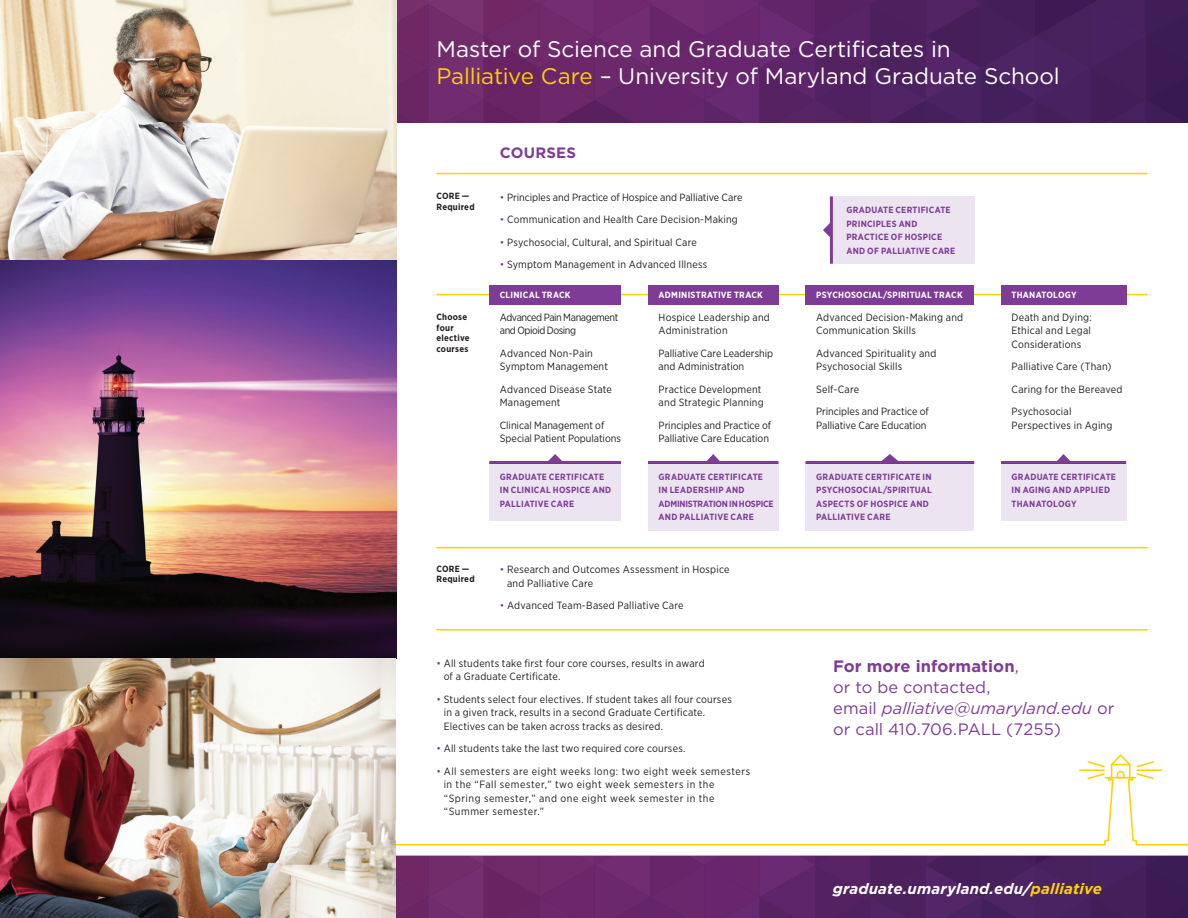
<style>
.page{position:relative;width:1188px;height:918px;background:#fff}
.page>*{position:absolute;margin:0;border:0;box-sizing:border-box;transform-origin:0 0}
.t1{font:22.5px/27px "Gotham";letter-spacing:-.005em;color:#fff}
.t2{font:16.5px/21px "Gotham";letter-spacing:.005em;color:#7e3c97}
.t3{font:italic 700 15px "Gotham";letter-spacing:.01em;color:#fff}
.t4{font:700 15px "Gotham";letter-spacing:.015em;color:#7e3c97}
.t5{font:10.5px/13.5px "Gotham Narrow";letter-spacing:.015em;color:#231f20}
.t6{font:10.5px/13.5px "Gotham Narrow";letter-spacing:.05em;color:#231f20}
.t7{font:10.5px/13.5px "Gotham Narrow";letter-spacing:-.005em;color:#231f20}
.t8{font:10.5px/13.5px "Gotham Narrow";letter-spacing:-.04em;color:#231f20}
.t9{font:700 9px/13.5px "Gotham Narrow";letter-spacing:.03em;color:#7e3c97}
.t10{font:700 9px "Gotham Narrow";letter-spacing:.025em;color:#fff}
.t11{font:700 9px/10.5px "Gotham Narrow";letter-spacing:.025em;color:#231f20}
.s1{color:#fed105}
.s2{color:#7e3c97}
.s3{font-weight:700}
.s4{font-style:italic}
</style>
<div class="page">
<svg style="left:396px;top:754px;width:792px;height:91px"></svg>
<hr style="left:1105px;top:777px;width:31px;height:1px;background:#fed105">
<hr style="left:1137px;top:769px;width:25px;height:2px;background:#fed105">
<svg style="left:1111px;top:761px;width:43px;height:18px"></svg>
<hr style="left:1079px;top:769px;width:26px;height:2px;background:#fed105">
<svg style="left:1087px;top:761px;width:18px;height:6px"></svg>
<svg style="left:1087px;top:773px;width:18px;height:6px"></svg>
<hr style="left:436px;top:294px;width:712px;height:1px;background:#fed105">
<hr style="left:436px;top:547px;width:712px;height:1px;background:#fed105">
<hr style="left:436px;top:629px;width:712px;height:2px;background:#fed105">
<div style="left:489px;top:286px;width:132px;height:19px;background:#7e3c97"></div>
<div style="left:489px;top:463px;width:132px;height:57px;background:#ece5f1"></div>
<div style="left:1001px;top:463px;width:125px;height:57px;background:#ece5f1"></div>
<div style="left:648px;top:463px;width:130px;height:67px;background:#ece5f1"></div>
<div style="left:806px;top:463px;width:168px;height:67px;background:#ece5f1"></div>
<div style="left:833px;top:196px;width:141px;height:68px;background:#ece5f1"></div>
<div style="left:806px;top:286px;width:168px;height:19px;background:#7e3c97"></div>
<div style="left:648px;top:286px;width:130px;height:19px;background:#7e3c97"></div>
<div style="left:1001px;top:286px;width:125px;height:19px;background:#7e3c97"></div>
<hr style="left:436px;top:173px;width:712px;height:1px;background:#fed105">
<img style="left:0;top:0;width:396px;height:918px">
<hr style="left:489px;top:461px;width:132px;height:3px;background:#7e3c97">
<svg style="left:548px;top:454px;width:14px;height:7px"></svg>
<hr style="left:1001px;top:461px;width:125px;height:3px;background:#7e3c97">
<svg style="left:1057px;top:454px;width:13px;height:7px"></svg>
<hr style="left:830px;top:196px;width:3px;height:68px;background:#7e3c97">
<svg style="left:823px;top:222px;width:7px;height:17px"></svg>
<hr style="left:648px;top:461px;width:130px;height:3px;background:#7e3c97">
<svg style="left:707px;top:454px;width:13px;height:7px"></svg>
<hr style="left:806px;top:461px;width:168px;height:3px;background:#7e3c97">
<svg style="left:881px;top:454px;width:17px;height:7px"></svg>
<svg style="left:396px;top:0;width:792px;height:123px;background:#5e2a67"></svg>
<svg style="left:396px;top:856px;width:792px;height:62px;background:#5b2464"></svg>
<h1 class="t1" style="left:436px;top:35px;width:625px">Master of Science and Graduate Certificates in<br><span class="s1">Palliative Care</span> – University of Maryland Graduate School</h1>
<p class="t11" style="left:436px;top:191px;width:40px">CORE —<br>Required</p>
<p class="t11" style="left:436px;top:312px;width:35px">Choose four elective courses</p>
<p class="t11" style="left:436px;top:563px;width:40px">CORE —<br>Required</p>
<h3 class="t4" style="left:500px;top:143px;width:78px">COURSES</h3>
<p class="t7" style="left:500px;top:190px;width:244px"><span class="s2">•</span> Principles and Practice of Hospice and Palliative Care</p>
<p class="t5" style="left:500px;top:212px;width:240px"><span class="s2">•</span> Communication and Health Care Decision-Making</p>
<p class="t5" style="left:500px;top:235px;width:199px"><span class="s2">•</span> Psychosocial, Cultural, and Spiritual Care</p>
<p class="t5" style="left:500px;top:257px;width:209px"><span class="s2">•</span> Symptom Management in Advanced Illness</p>
<p class="t10" style="left:500px;top:289px;width:72px">CLINICAL TRACK</p>
<p class="t8" style="left:500px;top:310px;width:120px">Advanced Pain Management and Opioid Dosing</p>
<p class="t5" style="left:500px;top:346px;width:110px">Advanced Non-Pain<br>Symptom Management</p>
<p class="t5" style="left:500px;top:382px;width:114px">Advanced Disease State<br>Management</p>
<p class="t5" style="left:500px;top:418px;width:123px">Clinical Management of<br>Special Patient Populations</p>
<p class="t9" style="left:500px;top:470px;width:113px">GRADUATE CERTIFICATE<br>IN CLINICAL HOSPICE AND<br>PALLIATIVE CARE</p>
<p class="t10" style="left:659px;top:289px;width:106px">ADMINISTRATIVE TRACK</p>
<p class="t5" style="left:659px;top:310px;width:113px">Hospice Leadership and<br>Administration</p>
<p class="t7" style="left:659px;top:346px;width:116px">Palliative Care Leadership and Administration</p>
<p class="t5" style="left:659px;top:382px;width:107px">Practice Development and Strategic Planning</p>
<p class="t7" style="left:659px;top:418px;width:114px">Principles and Practice of<br>Palliative Care Education</p>
<p class="t9" style="left:659px;top:470px;width:117px">GRADUATE CERTIFICATE<br>IN LEADERSHIP AND<br>ADMINISTRATION IN HOSPICE<br>AND PALLIATIVE CARE</p>
<p class="t5" style="left:507px;top:562px;width:224px;text-indent:-7px"><span class="s2">•</span> Research and Outcomes Assessment in Hospice and Palliative Care</p>
<p class="t5" style="left:500px;top:598px;width:185px"><span class="s2">•</span> Advanced Team-Based Palliative Care</p>
<p class="t5" style="left:444px;top:656px;width:263px;text-indent:-7px"><span class="s2">•</span> All students take first four core courses, results in award of a Graduate Certificate.</p>
<p class="t5" style="left:444px;top:692px;width:290px;text-indent:-7px"><span class="s2">•</span> Students select four electives. If student takes all four courses in a given track, results in a second Graduate Certificate.<br>Electives can be taken across tracks as desired.</p>
<p class="t5" style="left:437px;top:742px;width:251px"><span class="s2">•</span> All students take the last two required core courses.</p>
<p class="t6" style="left:444px;top:764px;width:308px;text-indent:-7px"><span class="s2">•</span> All semesters are eight weeks long: two eight week semesters in the “Fall semester,” two eight week semesters in the “Spring semester,” and one eight week semester in the “Summer semester.”</p>
<p class="t9" style="left:846px;top:203px;width:111px">GRADUATE CERTIFICATE<br>PRINCIPLES AND<br>PRACTICE OF HOSPICE<br>AND OF PALLIATIVE CARE</p>
<p class="t10" style="left:816px;top:289px;width:148px">PSYCHOSOCIAL/SPIRITUAL TRACK</p>
<p class="t5" style="left:816px;top:310px;width:149px">Advanced Decision-Making and<br>Communication Skills</p>
<p class="t5" style="left:816px;top:346px;width:122px">Advanced Spirituality and<br>Psychosocial Skills</p>
<p class="t5" style="left:816px;top:378px;width:114px;line-height:22.5px">Self-Care<br>Principles and Practice of</p>
<p class="t7" style="left:816px;top:418px;width:112px">Palliative Care Education</p>
<p class="t9" style="left:816px;top:470px;width:117px">GRADUATE CERTIFICATE IN<br>PSYCHOSOCIAL/SPIRITUAL<br>ASPECTS OF HOSPICE AND<br>PALLIATIVE CARE</p>
<p class="t10" style="left:1012px;top:289px;width:67px">THANATOLOGY</p>
<p class="t5" style="left:1012px;top:310px;width:82px;text-align:justify">Death and Dying:<br>Ethical and Legal Considerations</p>
<p class="t5" style="left:1012px;top:355px;width:112px;line-height:22.5px">Palliative Care (Than)<br>Caring for the Bereaved<br>Psychosocial</p>
<p class="t5" style="left:1012px;top:418px;width:102px">Perspectives in Aging</p>
<p class="t9" style="left:1012px;top:470px;width:106px">GRADUATE CERTIFICATE<br>IN AGING AND APPLIED<br>THANATOLOGY</p>
<h2 class="t2" style="left:833px;top:655px;width:283px"><span class="s3">For more information</span>,<br>or to be contacted,<br>email <span class="s4">palliative@umaryland.edu</span> or or call 410.706.PALL (7255)</h2>
<h3 class="t3" style="left:833px;top:879px;width:271px">graduate.umaryland.edu/<span class="s1">palliative</span></h3>
</div>
